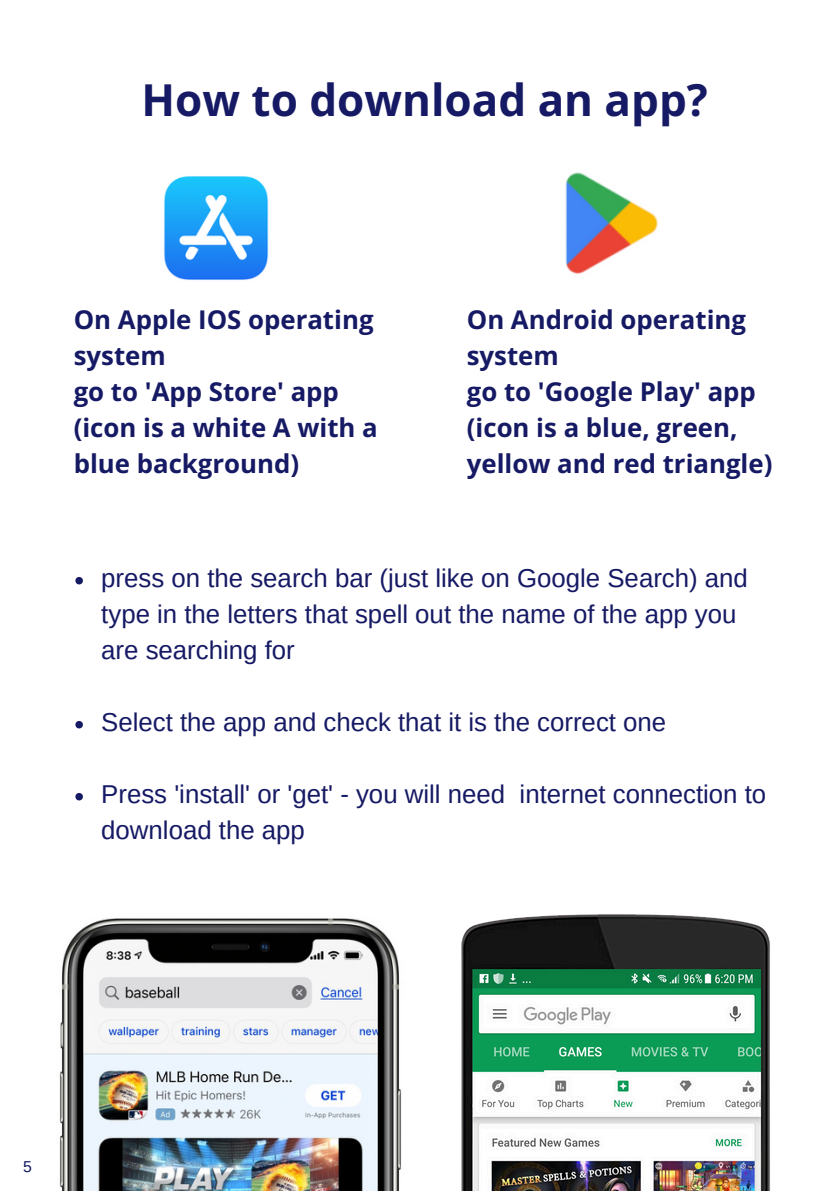
<style>
.page{position:relative;width:839px;height:1191px;background:#fff}
.page>*{position:absolute;margin:0;border:0;box-sizing:border-box;transform-origin:0 0}
.t1{font:700 44px "Open Sans";color:#161a64}
.t2{font:25.8px/36px "Arimo";color:#161a64}
.t3{font:700 25.8px/36px "Open Sans";color:#161a64}
.t4{font:15.8px "Arimo";color:#161a64}
</style>
<div class="page">
<img style="left:565px;top:172px;width:93px;height:102px">
<img style="left:164px;top:176px;width:105px;height:104px">
<img style="left:59px;top:918px;width:343px;height:272px">
<img style="left:461px;top:914px;width:309px;height:277px">
<svg style="left:75px;top:577px;width:8px;height:7px"></svg>
<svg style="left:75px;top:721px;width:8px;height:7px"></svg>
<svg style="left:75px;top:793px;width:8px;height:7px"></svg>
<h2 class="t1" style="left:141px;top:69px;width:568px">How to download an app?</h2>
<p class="t3" style="left:74px;top:301px;width:305px">On Apple IOS operating system<br>go to 'App Store' app (icon is a white A with a blue background)</p>
<p class="t3" style="left:467px;top:301px;width:307px">On Android operating system<br>go to 'Google Play' app (icon is a blue, green, yellow and red triangle)</p>
<p class="t2" style="left:101px;top:560px;width:648px">press on the search bar (just like on Google Search) and type in the letters that spell out the name of the app you are searching for</p>
<p class="t2" style="left:101px;top:704px;width:566px">Select the app and check that it is the correct one</p>
<p class="t2" style="left:101px;top:776px;width:666px">Press 'install' or 'get' - you will need internet connection to download the app</p>
<p class="t4" style="left:23px;top:1157px;width:10px">5</p>
</div>
